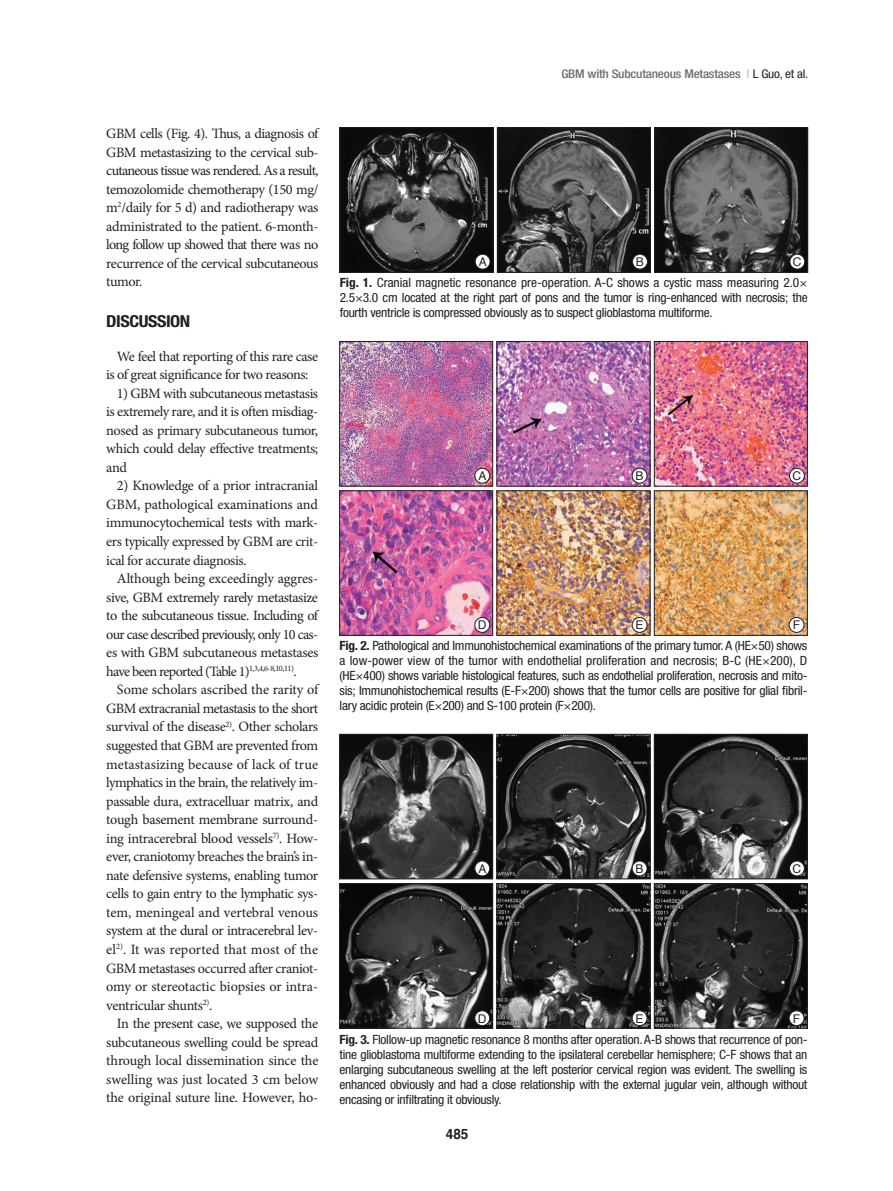
<style>
.page{position:relative;width:893px;height:1191px;background:#fff}
.page>*{position:absolute;margin:0;border:0;box-sizing:border-box;transform-origin:0 0}
.중제_JKNS{font:700 condensed 16.5px "Helvetica Neue LT Std";letter-spacing:-.025em;color:#231f20;scale:1.1 1}
.본문_JKNS{font:14.25px/18.6px "Minion Pro";letter-spacing:-.025em;color:#231f20;text-align:justify}
.t1{font:700 14.25px "Helvetica";color:#231f20;scale:.95 1}
.사진설명_JKNS{font:condensed 12.75px/15px "Helvetica Neue LT Std";letter-spacing:-.02em;color:#231f20;text-align:justify;scale:1.05 1}
.런닝_JKNS{font:500 condensed 12px "Helvetica Neue LT Std";letter-spacing:-.015em;color:#6c6d70;scale:1.1 1}
.t2{font:12px "Helvetica";color:#231f20}
.s1{color:#bcbdc0}
.s2{font-weight:400;color:#231f20}
.s3{font-weight:700}
</style>
<div class="page">
<img style="left:342px;top:130px;width:149px;height:140px">
<div style="left:340px;top:128px;width:153px;height:144px;border:1px solid #231f20"></div>
<img style="left:499px;top:130px;width:150px;height:140px">
<div style="left:497px;top:128px;width:154px;height:144px;border:1px solid #231f20"></div>
<img style="left:656px;top:130px;width:150px;height:140px">
<div style="left:654px;top:128px;width:154px;height:144px;border:1px solid #231f20"></div>
<div style="left:475px;top:254px;width:15px;height:15px;background:#fff;border-radius:50%"></div>
<div style="left:475px;top:254px;width:15px;height:15px;border:1px solid #231f20;border-radius:50%"></div>
<div style="left:632px;top:254px;width:15px;height:15px;background:#fff;border-radius:50%"></div>
<div style="left:632px;top:254px;width:16px;height:15px;border:1px solid #231f20;border-radius:50%"></div>
<div style="left:790px;top:254px;width:15px;height:15px;background:#fff;border-radius:50%"></div>
<div style="left:790px;top:254px;width:15px;height:15px;border:1px solid #231f20;border-radius:50%"></div>
<img style="left:341px;top:492px;width:150px;height:141px">
<div style="left:339px;top:490px;width:154px;height:145px;border:1px solid #231f20"></div>
<img style="left:341px;top:885px;width:150px;height:141px">
<div style="left:339px;top:883px;width:154px;height:145px;border:1px solid #231f20"></div>
<img style="left:341px;top:343px;width:150px;height:141px">
<div style="left:339px;top:341px;width:154px;height:145px;border:1px solid #231f20"></div>
<img style="left:341px;top:736px;width:150px;height:141px">
<div style="left:339px;top:734px;width:154px;height:145px;border:1px solid #231f20"></div>
<img style="left:499px;top:492px;width:149px;height:141px">
<div style="left:497px;top:490px;width:153px;height:145px;border:1px solid #231f20"></div>
<img style="left:499px;top:885px;width:149px;height:141px">
<div style="left:497px;top:883px;width:153px;height:145px;border:1px solid #231f20"></div>
<img style="left:499px;top:343px;width:149px;height:141px">
<img style="left:499px;top:736px;width:149px;height:141px">
<div style="left:497px;top:734px;width:153px;height:145px;border:1px solid #231f20"></div>
<img style="left:656px;top:492px;width:149px;height:141px">
<div style="left:654px;top:490px;width:153px;height:145px;border:1px solid #231f20"></div>
<img style="left:656px;top:885px;width:149px;height:141px">
<div style="left:654px;top:883px;width:153px;height:145px;border:1px solid #231f20"></div>
<img style="left:656px;top:343px;width:149px;height:141px">
<div style="left:654px;top:341px;width:153px;height:145px;border:1px solid #231f20"></div>
<img style="left:656px;top:736px;width:149px;height:141px">
<div style="left:654px;top:734px;width:153px;height:145px;border:1px solid #231f20"></div>
<div style="left:475px;top:617px;width:15px;height:15px;background:#fff;border-radius:50%"></div>
<div style="left:475px;top:617px;width:15px;height:15px;border:1px solid #231f20;border-radius:50%"></div>
<div style="left:475px;top:1010px;width:15px;height:15px;background:#fff;border-radius:50%"></div>
<div style="left:475px;top:1010px;width:15px;height:15px;border:1px solid #231f20;border-radius:50%"></div>
<div style="left:475px;top:468px;width:15px;height:15px;background:#fff;border-radius:50%"></div>
<div style="left:475px;top:468px;width:15px;height:15px;border:1px solid #231f20;border-radius:50%"></div>
<div style="left:475px;top:861px;width:15px;height:15px;background:#fff;border-radius:50%"></div>
<div style="left:475px;top:861px;width:15px;height:15px;border:1px solid #231f20;border-radius:50%"></div>
<div style="left:632px;top:617px;width:15px;height:15px;background:#fff;border-radius:50%"></div>
<div style="left:632px;top:617px;width:15px;height:15px;border:1px solid #231f20;border-radius:50%"></div>
<div style="left:632px;top:1010px;width:15px;height:15px;background:#fff;border-radius:50%"></div>
<div style="left:632px;top:1010px;width:15px;height:15px;border:1px solid #231f20;border-radius:50%"></div>
<div style="left:789px;top:617px;width:15px;height:15px;background:#fff;border-radius:50%"></div>
<div style="left:789px;top:617px;width:15px;height:15px;border:1px solid #231f20;border-radius:50%"></div>
<div style="left:789px;top:1010px;width:15px;height:15px;background:#fff;border-radius:50%"></div>
<div style="left:789px;top:1010px;width:15px;height:15px;border:1px solid #231f20;border-radius:50%"></div>
<div style="left:632px;top:468px;width:15px;height:15px;background:#fff;border-radius:50%"></div>
<div style="left:632px;top:468px;width:15px;height:15px;border:1px solid #231f20;border-radius:50%"></div>
<div style="left:632px;top:861px;width:15px;height:15px;background:#fff;border-radius:50%"></div>
<div style="left:632px;top:861px;width:15px;height:15px;border:1px solid #231f20;border-radius:50%"></div>
<div style="left:789px;top:468px;width:15px;height:15px;background:#fff;border-radius:50%"></div>
<div style="left:789px;top:468px;width:15px;height:15px;border:1px solid #231f20;border-radius:50%"></div>
<div style="left:789px;top:861px;width:15px;height:15px;background:#fff;border-radius:50%"></div>
<div style="left:789px;top:861px;width:15px;height:15px;border:1px solid #231f20;border-radius:50%"></div>
<p class="본문_JKNS" style="left:106px;top:124px;width:214px">GBM cells (Fig. 4). Thus, a diagnosis of GBM metastasizing to the cervical sub&shy;cutaneous tissue was rendered. As a result, temozolomide chemotherapy (150 mg/ m<sup>2</sup>/daily for 5 d) and radiotherapy was administrated to the patient. 6-month&shy;long follow up showed that there was no recurrence of the cervical subcutaneous tumor.</p>
<p class="중제_JKNS" style="left:106px;top:311px;width:78px">DISCUSSION</p>
<p class="본문_JKNS" style="left:106px;top:347px;width:213px;text-indent:11px">We feel that reporting of this rare case is of great significance for two reasons:</p>
<p class="본문_JKNS" style="left:106px;top:384px;width:213px;text-indent:11px">1) GBM with subcutaneous metastasis is extremely rare, and it is often misdiag&shy;nosed as primary subcutaneous tumor, which could delay effective treatments; and</p>
<p class="본문_JKNS" style="left:106px;top:476px;width:213px;text-indent:11px">2) Knowledge of a prior intracranial GBM, pathological examinations and immunocytochemical tests with mark&shy;ers typically expressed by GBM are crit&shy;ical for accurate diagnosis.</p>
<p class="본문_JKNS" style="left:106px;top:569px;width:214px;text-indent:11px">Although being exceedingly aggres&shy;sive, GBM extremely rarely metastasize to the subcutaneous tissue. Including of our case described previously, only 10 cas&shy;es with GBM subcutaneous metastases have been reported (Table 1)<sup>1,3,4,6-8,10,11)</sup>.</p>
<p class="본문_JKNS" style="left:106px;top:680px;width:213px;text-indent:11px">Some scholars ascribed the rarity of GBM extracranial metastasis to the short survival of the disease<sup>2)</sup>. Other scholars suggested that GBM are prevented from metastasizing because of lack of true lymphatics in the brain, the relatively im&shy;passable dura, extracelluar matrix, and tough basement membrane surround&shy;ing intracerebral blood vessels<sup>7)</sup>. How&shy;ever, craniotomy breaches the brain’s in&shy;nate defensive systems, enabling tumor cells to gain entry to the lymphatic sys&shy;tem, meningeal and vertebral venous system at the dural or intracerebral lev&shy;el<sup>2)</sup>. It was reported that most of the GBM metastases occurred after craniot&shy;omy or stereotactic biopsies or intra&shy;ventricular shunts<sup>2)</sup>.</p>
<p class="본문_JKNS" style="left:106px;top:1014px;width:214px;text-indent:11px">In the present case, we supposed the subcutaneous swelling could be spread through local dissemination since the swelling was just located 3 cm below the original suture line. However, ho-</p>
<p class="런닝_JKNS" style="left:561px;top:67px;width:226px">GBM with Subcutaneous Metastases <span class="s1">|</span> <span class="s2">L Guo, et al.</span></p>
<p class="t2" style="left:479px;top:252px;width:10px">A</p>
<p class="t2" style="left:636px;top:252px;width:10px">B</p>
<p class="t2" style="left:793px;top:252px;width:10px">C</p>
<p class="사진설명_JKNS" style="left:340px;top:275px;width:447px"><span class="s3">Fig. 1.</span> Cranial magnetic resonance pre-operation. A-C shows a cystic mass measuring 2.0× 2.5×3.0 cm located at the right part of pons and the tumor is ring-enhanced with necrosis; the fourth ventricle is compressed obviously as to suspect glioblastoma multiforme.</p>
<p class="t2" style="left:479px;top:466px;width:10px">A</p>
<p class="t2" style="left:478px;top:616px;width:10px">D</p>
<p class="t2" style="left:636px;top:466px;width:10px">B</p>
<p class="t2" style="left:636px;top:616px;width:10px">E</p>
<p class="t2" style="left:793px;top:466px;width:10px">C</p>
<p class="t2" style="left:793px;top:616px;width:9px">F</p>
<p class="사진설명_JKNS" style="left:340px;top:638px;width:447px"><span class="s3">Fig. 2.</span> Pathological and Immunohistochemical examinations of the primary tumor. A (HE×50) shows a low-power view of the tumor with endothelial proliferation and necrosis; B-C (HE×200), D (HE×400) shows variable histological features, such as endothelial proliferation, necrosis and mito&shy;sis; Immunohistochemical results (E-F×200) shows that the tumor cells are positive for glial fibril&shy;lary acidic protein (E×200) and S-100 protein (F×200).</p>
<p class="t2" style="left:479px;top:859px;width:10px">A</p>
<p class="t2" style="left:478px;top:1009px;width:10px">D</p>
<p class="t2" style="left:636px;top:859px;width:10px">B</p>
<p class="t2" style="left:636px;top:1009px;width:10px">E</p>
<p class="t2" style="left:793px;top:859px;width:10px">C</p>
<p class="t2" style="left:793px;top:1009px;width:9px">F</p>
<p class="사진설명_JKNS" style="left:340px;top:1031px;width:447px"><span class="s3">Fig. 3.</span> Flollow-up magnetic resonance 8 months after operation. A-B shows that recurrence of pon&shy;tine glioblastoma multiforme extending to the ipsilateral cerebellar hemisphere; C-F shows that an enlarging subcutaneous swelling at the left posterior cervical region was evident. The swelling is enhanced obviously and had a close relationship with the external jugular vein, although without encasing or infiltrating it obviously.</p>
<p class="t1" style="left:446px;top:1123px;width:25px">485</p>
</div>
